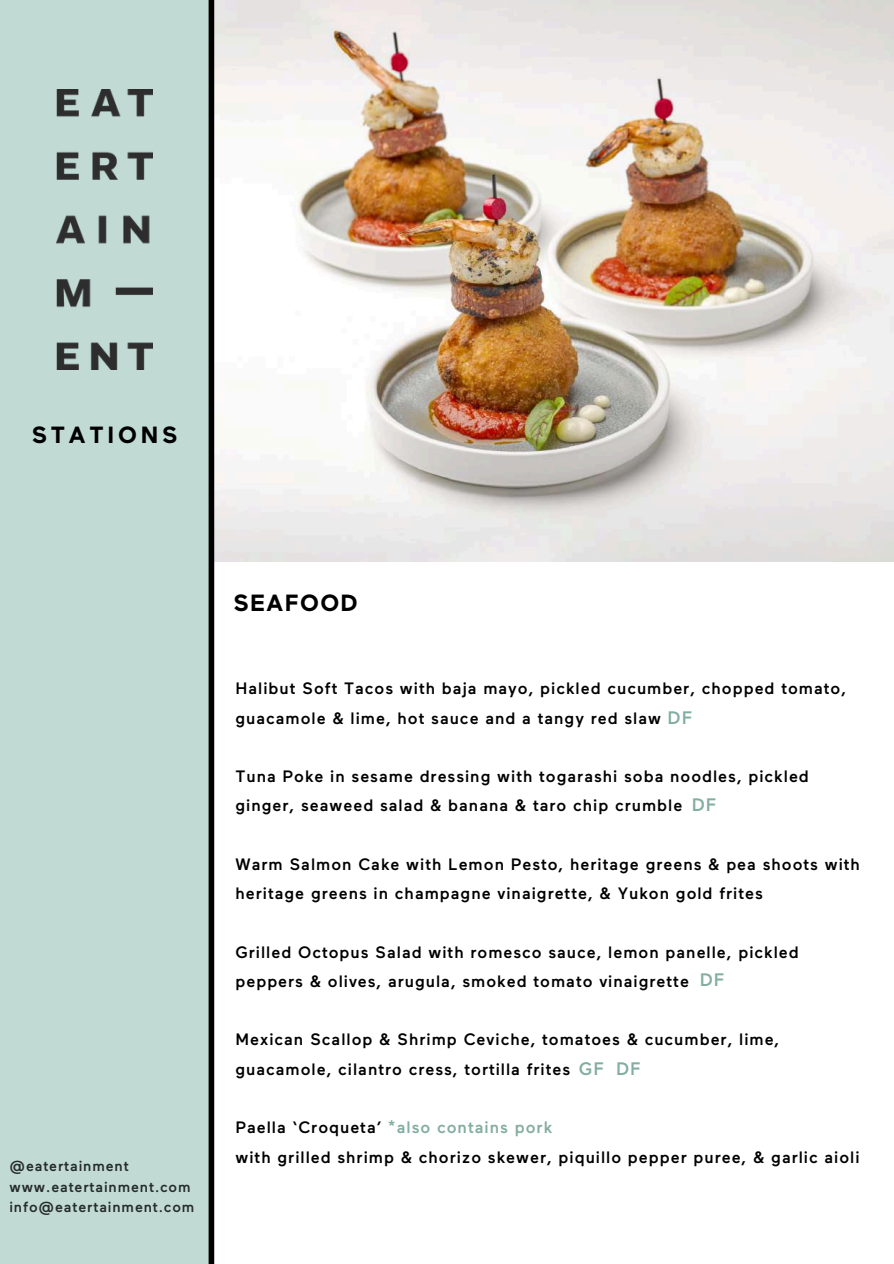
<style>
.page{position:relative;width:894px;height:1264px;background:#fff}
.page>*{position:absolute;margin:0;border:0;box-sizing:border-box;transform-origin:0 0}
.t1{font:700 23.4px "Maax";letter-spacing:.16em;color:#000}
.t2{font:700 23.4px "Maax";letter-spacing:.06em;color:#000}
.t3{font:500 18px "Maax";letter-spacing:.06em;color:#82ada1}
.t4{font:500 16.5px/29.2px "Maax";letter-spacing:.06em;color:#000}
.t5{font:500 14.55px/20.2px "Maax";letter-spacing:.06em;color:#262b2b}
.s1{font-size:18px;color:#82ada1}
.s2{color:#82ada1}
</style>
<div class="page">
<div style="left:0;top:0;width:208px;height:1263px;background:#c1dbd4"></div>
<img style="left:57px;top:89px;width:95px;height:280px">
<img style="left:214px;top:0;width:678px;height:561px">
<div style="left:208px;top:0;width:6px;height:1263px;background:#000"></div>
<h1 class="t1" style="left:32px;top:425px;width:147px">STATIONS</h1>
<p class="t5" style="left:9px;top:1157px;width:186px">@eatertainment www.eatertainment.com info@eatertainment.com</p>
<h1 class="t2" style="left:233px;top:593px;width:126px">SEAFOOD</h1>
<p class="t4" style="left:235px;top:675px;width:612px">Halibut Soft Tacos with baja mayo, pickled cucumber, chopped tomato, guacamole &amp; lime, hot sauce and a tangy red slaw <span class="s1">DF</span></p>
<p class="t4" style="left:235px;top:763px;width:574px">Tuna Poke in sesame dressing with togarashi soba noodles, pickled ginger, seaweed salad &amp; banana &amp; taro chip crumble</p>
<p class="t3" style="left:691px;top:797px;width:26px">DF</p>
<p class="t4" style="left:235px;top:851px;width:626px">Warm Salmon Cake with Lemon Pesto, heritage greens &amp; pea shoots with heritage greens in champagne vinaigrette, &amp; Yukon gold frites</p>
<p class="t4" style="left:235px;top:938px;width:564px">Grilled Octopus Salad with romesco sauce, lemon panelle, pickled peppers &amp; olives, arugula, smoked tomato vinaigrette</p>
<p class="t3" style="left:699px;top:972px;width:26px">DF</p>
<p class="t4" style="left:235px;top:1026px;width:545px">Mexican Scallop &amp; Shrimp Ceviche, tomatoes &amp; cucumber, lime, guacamole, cilantro cress, tortilla frites</p>
<p class="t3" style="left:578px;top:1061px;width:63px">GF DF</p>
<p class="t4" style="left:235px;top:1114px;width:625px">Paella ‘Croqueta’ <span class="s2">*also contains pork<br></span>with grilled shrimp &amp; chorizo skewer, piquillo pepper puree, &amp; garlic aioli</p>
</div>
